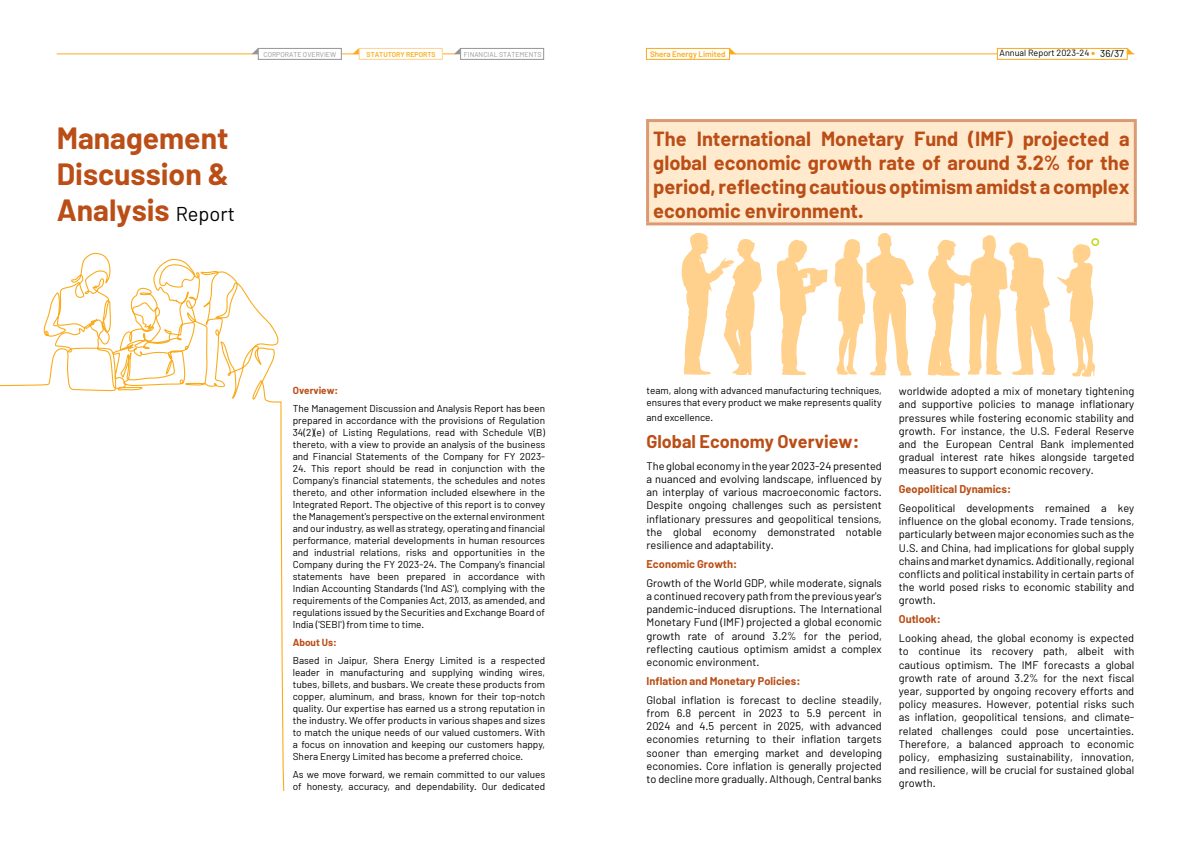
<style>
.page{position:relative;width:1191px;height:842px;background:#fff}
.page>*{position:absolute;margin:0;border:0;box-sizing:border-box;transform-origin:0 0}
.t1{font:700 30px/36px "Barlow";color:#ba4e16}
.t2{font:700 20px/24px "Barlow";color:#ba4e16;text-align:justify}
.t3{font:700 18px "Barlow";color:#ba4e16}
.t4{font:11px/13.2px "Barlow";color:#000;text-align:justify}
.t5{font:700 11px "Barlow";color:#ba4e16}
.t6{font:10px/12px "Barlow";color:#000;text-align:justify}
.t7{font:700 10px "Barlow";color:#ba4e16}
.t8{font:9px "Barlow";color:#000}
.t9{font:600 8px "Barlow";color:#fbaa19}
.t10{font:7px "Barlow";color:#939598}
.t11{font:600 7px "Barlow";color:#fbaa19}
.s1{font-weight:400;font-size:20px;color:#000}
.s2{color:#fbaa19}
.s3{font-size:10px}
</style>
<div class="page">
<hr style="left:57px;top:54px;width:411px;height:1px;background:#fbaa19">
<svg style="left:352px;top:48px;width:7px;height:6px"></svg>
<svg style="left:454px;top:48px;width:6px;height:6px"></svg>
<div style="left:460px;top:48px;width:83px;height:11px;background:#fff"></div>
<div style="left:460px;top:48px;width:84px;height:12px;border:1px solid #939598"></div>
<svg style="left:252px;top:48px;width:6px;height:6px"></svg>
<div style="left:258px;top:48px;width:83px;height:11px;background:#fff"></div>
<div style="left:258px;top:48px;width:84px;height:12px;border:1px solid #939598"></div>
<div style="left:359px;top:48px;width:83px;height:11px;background:#fff"></div>
<div style="left:359px;top:48px;width:83px;height:12px;border:1px solid #ffd18d"></div>
<svg style="left:0;top:252px;width:285px;height:539px"></svg>
<hr style="left:727px;top:54px;width:407px;height:1px;background:#fbaa19">
<svg style="left:730px;top:48px;width:6px;height:6px"></svg>
<div style="left:646px;top:48px;width:83px;height:11px;background:#fff"></div>
<div style="left:646px;top:48px;width:84px;height:12px;border:1px solid #fbaa19"></div>
<svg style="left:1127px;top:48px;width:6px;height:6px"></svg>
<div style="left:997px;top:48px;width:130px;height:11px;background:#fff"></div>
<div style="left:997px;top:48px;width:130px;height:12px;border:1px solid #fbaa19"></div>
<svg style="left:834px;top:233px;width:80px;height:143px"></svg>
<svg style="left:681px;top:233px;width:81px;height:142px"></svg>
<svg style="left:927px;top:235px;width:172px;height:142px"></svg>
<svg style="left:776px;top:239px;width:51px;height:136px"></svg>
<div style="left:647px;top:121px;width:488px;height:103px;background:#ffeacd"></div>
<hr style="left:646px;top:119px;width:490px;height:3px;background:#db9a73">
<hr style="left:646px;top:122px;width:3px;height:100px;background:#db9a73">
<hr style="left:1133px;top:122px;width:3px;height:100px;background:#db9a73">
<hr style="left:646px;top:222px;width:490px;height:3px;background:#db9a73">
<h1 class="t1" style="left:57px;top:120px;width:180px">Management<br>Discussion &amp;<br>Analysis <span class="s1">Report</span></h1>
<p class="t10" style="left:263px;top:50px;width:74px">CORPORATE OVERVIEW</p>
<p class="t11" style="left:366px;top:50px;width:70px">STATUTORY REPORTS</p>
<p class="t10" style="left:464px;top:50px;width:79px">FINANCIAL STATEMENTS</p>
<p class="t7" style="left:293px;top:384px;width:47px">Overview:</p>
<p class="t6" style="left:293px;top:402px;width:254px">The Management Discussion and Analysis Report has been prepared in accordance with the provisions of Regulation 34(2)(e) of Listing Regulations, read with Schedule V(B) thereto, with a view to provide an analysis of the business and Financial Statements of the Company for FY 2023-</p>
<p class="t6" style="left:293px;top:462px;width:254px">24. This report should be read in conjunction with the Company's financial statements, the schedules and notes thereto, and other information included elsewhere in the Integrated Report. The objective of this report is to convey the Management's perspective on the external environment and our industry, as well as strategy, operating and financial performance, material developments in human resources and industrial relations, risks and opportunities in the Company during the FY 2023-24. The Company's financial statements have been prepared in accordance with Indian Accounting Standards ('Ind AS'), complying with the requirements of the Companies Act, 2013, as amended, and regulations issued by the Securities and Exchange Board of India ('SEBI') from time to time.</p>
<p class="t7" style="left:293px;top:636px;width:46px">About Us:</p>
<p class="t6" style="left:293px;top:654px;width:254px">Based in Jaipur, Shera Energy Limited is a respected leader in manufacturing and supplying winding wires, tubes, billets, and busbars. We create these products from copper, aluminum, and brass, known for their top-notch quality. Our expertise has earned us a strong reputation in the industry. We offer products in various shapes and sizes to match the unique needs of our valued customers. With a focus on innovation and keeping our customers happy, Shera Energy Limited has become a preferred choice.</p>
<p class="t6" style="left:293px;top:768px;width:254px">As we move forward, we remain committed to our values of honesty, accuracy, and dependability. Our dedicated</p>
<p class="t9" style="left:650px;top:49px;width:77px">Shera Energy Limited</p>
<p class="t8" style="left:999px;top:47px;width:126px">Annual Report 2023-24 <span class="s2">•</span> <span class="s3">36/37</span></p>
<h2 class="t2" style="left:653px;top:127px;width:478px">The International Monetary Fund (IMF) projected a global economic growth rate of around 3.2% for the period, reflecting cautious optimism amidst a complex economic environment.</h2>
<p class="t6" style="left:646px;top:384px;width:237px">team, along with advanced manufacturing techniques, ensures that every product we make represents quality</p>
<p class="t6" style="left:646px;top:411px;width:68px">and excellence.</p>
<h3 class="t3" style="left:646px;top:430px;width:214px">Global Economy Overview:</h3>
<p class="t4" style="left:646px;top:459px;width:237px">The global economy in the year 2023-24 presented a nuanced and evolving landscape, influenced by an interplay of various macroeconomic factors.<br>Despite ongoing challenges such as persistent inflationary pressures and geopolitical tensions, the global economy demonstrated notable resilience and adaptability.</p>
<p class="t5" style="left:646px;top:557px;width:92px">Economic Growth:</p>
<p class="t4" style="left:646px;top:576px;width:237px">Growth of the World GDP, while moderate, signals a continued recovery path from the previous year's pandemic-induced disruptions. The International Monetary Fund (IMF) projected a global economic growth rate of around 3.2% for the period, reflecting cautious optimism amidst a complex economic environment.</p>
<p class="t5" style="left:646px;top:674px;width:155px">Inflation and Monetary Policies:</p>
<p class="t4" style="left:646px;top:693px;width:237px">Global inflation is forecast to decline steadily, from 6.8 percent in 2023 to 5.9 percent in 2024 and 4.5 percent in 2025, with advanced economies returning to their inflation targets sooner than emerging market and developing economies. Core inflation is generally projected to decline more gradually. Although, Central banks</p>
<p class="t4" style="left:899px;top:384px;width:237px">worldwide adopted a mix of monetary tightening and supportive policies to manage inflationary pressures while fostering economic stability and growth. For instance, the U.S. Federal Reserve and the European Central Bank implemented gradual interest rate hikes alongside targeted measures to support economic recovery.</p>
<p class="t5" style="left:899px;top:482px;width:114px">Geopolitical Dynamics:</p>
<p class="t4" style="left:899px;top:501px;width:237px">Geopolitical developments remained a key influence on the global economy. Trade tensions, particularly between major economies such as the U.S. and China, had implications for global supply chains and market dynamics. Additionally, regional conflicts and political instability in certain parts of the world posed risks to economic stability and growth.</p>
<p class="t5" style="left:899px;top:612px;width:43px">Outlook:</p>
<p class="t4" style="left:899px;top:631px;width:237px">Looking ahead, the global economy is expected to continue its recovery path, albeit with cautious optimism. The IMF forecasts a global growth rate of around 3.2% for the next fiscal year, supported by ongoing recovery efforts and policy measures. However, potential risks such as inflation, geopolitical tensions, and climate&shy;related challenges could pose uncertainties.<br>Therefore, a balanced approach to economic policy, emphasizing sustainability, innovation, and resilience, will be crucial for sustained global growth.</p>
</div>
